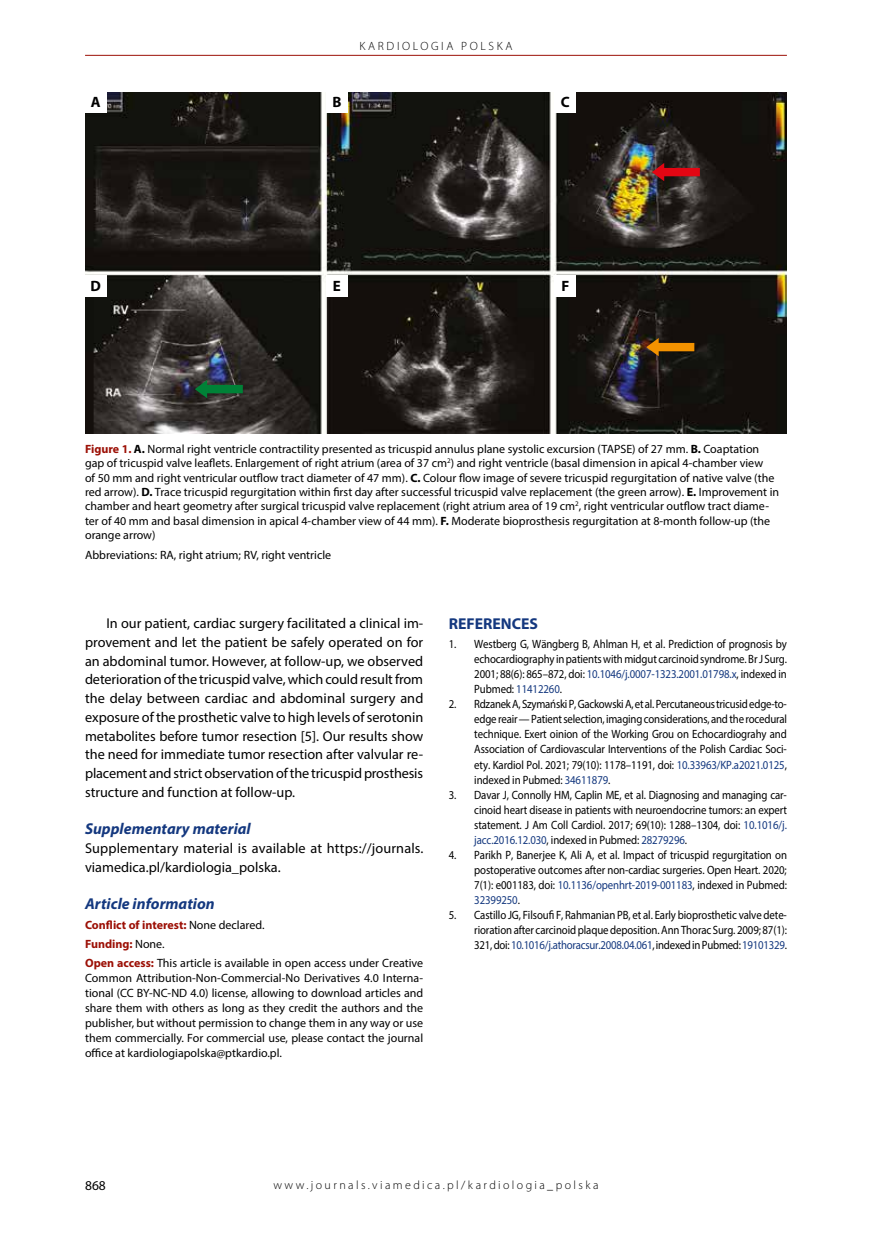
<style>
.page{position:relative;width:872px;height:1234px;background:#fff}
.page>*{position:absolute;margin:0;border:0;box-sizing:border-box;transform-origin:0 0}
.t1{font:italic 700 15.75px "Myriad Pro";color:#14387f}
.t2{font:700 15.75px "Myriad Pro";color:#14387f}
.t3{font:700 15px "Myriad Pro";color:#000}
.t4{font:14.25px/18.8px "Myriad Pro";color:#000;text-align:justify}
.t5{font:13.5px "Myriad Pro";color:#000}
.t6{font:12px/14.4px "Myriad Pro";color:#000}
.t7{font:12px/15px "Myriad Pro";color:#000;text-align:justify;scale:.9 1}
.t8{font:300 12px "Myriad Pro";letter-spacing:.2em;color:#000}
.t9{font:300 12px "Myriad Pro";letter-spacing:.22em;color:#000}
.s1{font-weight:700;color:#9c1006}
.s2{font-weight:700}
.s3{color:#14387f}
</style>
<div class="page">
<hr style="left:85px;top:55px;width:702px;height:1px;background:#9c1006">
<img style="left:85px;top:93px;width:701px;height:340px">
<svg style="left:195px;top:380px;width:48px;height:18px"></svg>
<svg style="left:652px;top:163px;width:48px;height:18px"></svg>
<svg style="left:646px;top:338px;width:48px;height:18px"></svg>
<div style="left:85px;top:91px;width:21px;height:22px;background:#fff"></div>
<div style="left:326px;top:91px;width:21px;height:22px;background:#fff"></div>
<div style="left:554px;top:91px;width:22px;height:22px;background:#fff"></div>
<div style="left:85px;top:275px;width:21px;height:21px;background:#fff"></div>
<div style="left:326px;top:275px;width:21px;height:21px;background:#fff"></div>
<div style="left:554px;top:275px;width:22px;height:21px;background:#fff"></div>
<p class="t9" style="left:359px;top:40px;width:154px">KARDIOLOGIA POLSKA</p>
<p class="t3" style="left:91px;top:92px;width:11px">A</p>
<p class="t3" style="left:332px;top:92px;width:11px">B</p>
<p class="t3" style="left:561px;top:92px;width:10px">C</p>
<p class="t3" style="left:90px;top:276px;width:12px">D</p>
<p class="t3" style="left:333px;top:276px;width:10px">E</p>
<p class="t3" style="left:561px;top:276px;width:9px">F</p>
<p class="t6" style="left:85px;top:441px;width:695px"><span class="s1">Figure 1.</span> <span class="s2">A.</span> Normal right ventricle contractility presented as tricuspid annulus plane systolic excursion (TAPSE) of 27 mm. <span class="s2">B.</span> Coaptation gap of tricuspid valve leaflets. Enlargement of right atrium (area of 37 cm<sup>2</sup>) and right ventricle (basal dimension in apical 4-chamber view<br>of 50 mm and right ventricular outflow tract diameter of 47 mm). <span class="s2">C.</span> Colour flow image of severe tricuspid regurgitation of native valve (the red arrow). <span class="s2">D.</span> Trace tricuspid regurgitation within first day after successful tricuspid valve replacement (the green arrow). <span class="s2">E.</span> Improvement in chamber and heart geometry after surgical tricuspid valve replacement (right atrium area of 19 cm<sup>2</sup>, right ventricular outflow tract diame&shy;ter of 40 mm and basal dimension in apical 4-chamber view of 44 mm). <span class="s2">F.</span> Moderate bioprosthesis regurgitation at 8-month follow-up (the orange arrow)</p>
<p class="t6" style="left:85px;top:547px;width:248px">Abbreviations: RA, right atrium; RV, right ventricle</p>
<p class="t4" style="left:85px;top:613px;width:340px;text-indent:21px">In our patient, cardiac surgery facilitated a clinical im&shy;provement and let the patient be safely operated on for an abdominal tumor. However, at follow-up, we observed deterioration of the tricuspid valve, which could result from the delay between cardiac and abdominal surgery and exposure of the prosthetic valve to high levels of serotonin metabolites before tumor resection [5]. Our results show the need for immediate tumor resection after valvular re&shy;placement and strict observation of the tricuspid prosthesis structure and function at follow-up.</p>
<h1 class="t1" style="left:85px;top:818px;width:167px">Supplementary material</h1>
<p class="t4" style="left:85px;top:838px;width:340px">Supplementary material is available at https://journals. viamedica.pl/kardiologia_polska.</p>
<h1 class="t1" style="left:85px;top:893px;width:131px">Article information</h1>
<p class="t6" style="left:85px;top:914px;width:340px;line-height:19.2px"><span class="s1">Conflict of interest:</span> None declared.<br><span class="s1">Funding:</span> None.<br><span class="s1">Open access:</span> This article is available in open access under Creative</p>
<p class="t6" style="left:85px;top:970px;width:340px;line-height:15px;text-align:justify">Common Attribution-Non-Commercial-No Derivatives 4.0 Interna&shy;tional (CC BY-NC-ND 4.0) license, allowing to download articles and share them with others as long as they credit the authors and the publisher, but without permission to change them in any way or use them commercially. For commercial use, please contact the journal office at kardiologiapolska@ptkardio.pl.</p>
<h1 class="t2" style="left:449px;top:613px;width:91px">REFERENCES</h1>
<p class="t7" style="left:474px;top:636px;width:349px;text-indent:-26px">1. Westberg G, Wängberg B, Ahlman H, et al. Prediction of prognosis by echocardiography in patients with midgut carcinoid syndrome. Br J Surg.<br>2001; 88(6): 865–872, doi: <span class="s3">10.1046/j.0007-1323.2001.01798.x</span>, indexed in Pubmed: <span class="s3">11412260</span>.</p>
<p class="t7" style="left:474px;top:696px;width:349px;text-indent:-26px">2. Rdzanek A, Szymański P, Gackowski A, et al. Percutaneous tricusid edge-to&shy;edge reair — Patient selection, imaging considerations, and the rocedural technique. Exert oinion of the Working Grou on Echocardiograhy and Association of Cardiovascular Interventions of the Polish Cardiac Soci&shy;ety. Kardiol Pol. 2021; 79(10): 1178–1191, doi: <span class="s3">10.33963/KP.a2021.0125</span>, indexed in Pubmed: <span class="s3">34611879</span>.</p>
<p class="t7" style="left:474px;top:786px;width:349px;text-indent:-25px">3. Davar J, Connolly HM, Caplin ME, et al. Diagnosing and managing car&shy;cinoid heart disease in patients with neuroendocrine tumors: an expert statement. J Am Coll Cardiol. 2017; 69(10): 1288–1304, doi: <span class="s3">10.1016/j. jacc.2016.12.030</span>, indexed in Pubmed: <span class="s3">28279296</span>.</p>
<p class="t7" style="left:474px;top:846px;width:349px;text-indent:-26px">4. Parikh P, Banerjee K, Ali A, et al. Impact of tricuspid regurgitation on postoperative outcomes after non-cardiac surgeries. Open Heart. 2020; 7(1): e001183, doi: <span class="s3">10.1136/openhrt-2019-001183</span>, indexed in Pubmed:<br><span class="s3">32399250</span>.</p>
<p class="t7" style="left:474px;top:906px;width:349px;text-indent:-26px">5. Castillo JG, Filsoufi F, Rahmanian PB, et al. Early bioprosthetic valve dete&shy;rioration after carcinoid plaque deposition. Ann Thorac Surg. 2009; 87(1):<br>321, doi: <span class="s3">10.1016/j.athoracsur.2008.04.061</span>, indexed in Pubmed: <span class="s3">19101329</span>.</p>
<p class="t5" style="left:85px;top:1176px;width:22px">868</p>
<p class="t8" style="left:273px;top:1177px;width:327px">www.journals.viamedica.pl/kardiologia_polska</p>
</div>
